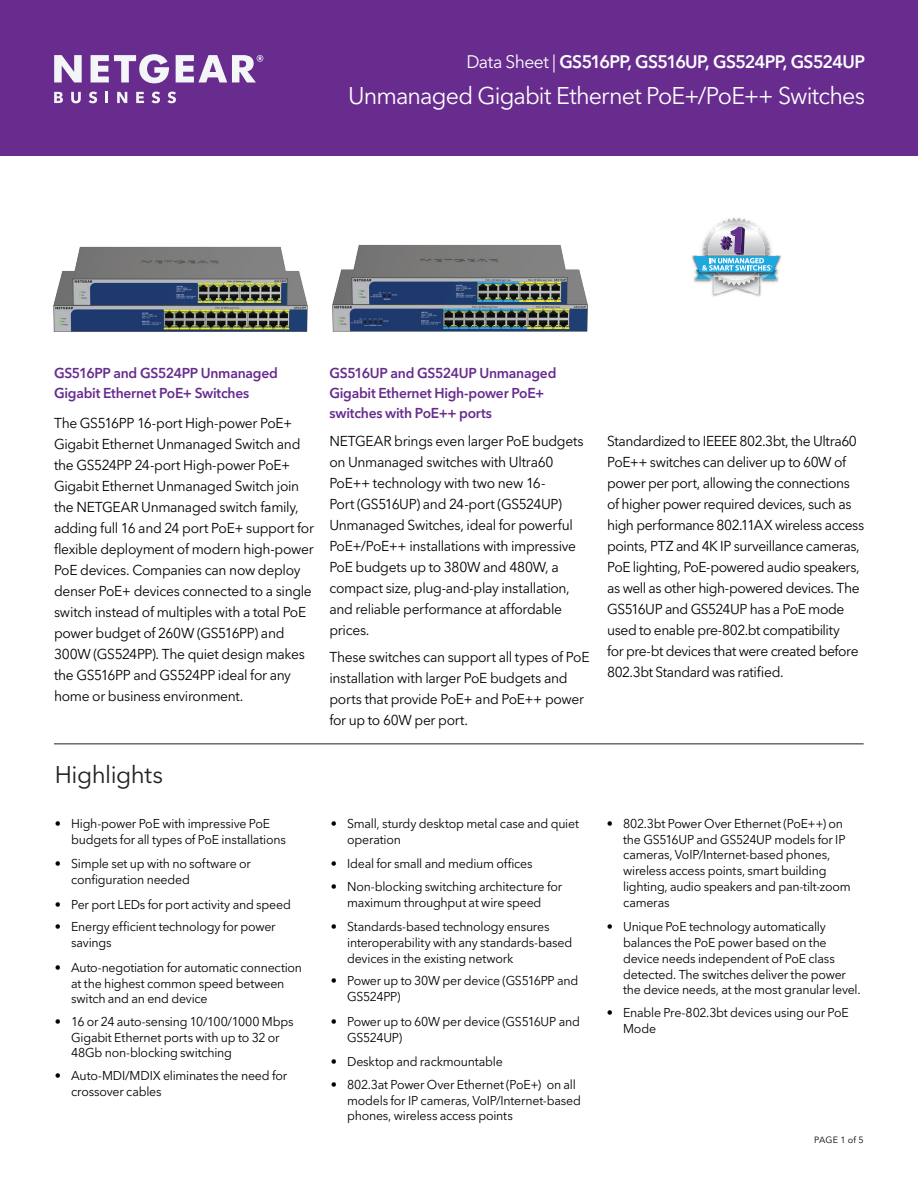
<style>
.page{position:relative;width:918px;height:1188px;background:#fff}
.page>*{position:absolute;margin:0;border:0;box-sizing:border-box;transform-origin:0 0}
.t1{font:24px "Avenir Next LT Pro";letter-spacing:-.035em;color:#fff}
.t2{font:24px "Avenir Next LT Pro";letter-spacing:-.02em;color:#231f20}
.t3{font:600 18px "Avenir Next LT Pro";letter-spacing:-.04em;color:#fff}
.t4{font:14.25px/21px "Avenir Next LT Pro";letter-spacing:-.025em;color:#000001}
.t5{font:600 14.25px/20px "Avenir Next LT Pro";letter-spacing:-.02em;color:#672c8e}
.t6{font:12.75px/15.8px "Avenir Next LT Pro";letter-spacing:-.02em;color:#000001}
.t7{font:9px "Avenir Next LT Pro";letter-spacing:.015em;color:#000001}
.s1{font-weight:400}
</style>
<div class="page">
<div style="left:0;top:0;width:918px;height:156px;background:#672c8e"></div>
<svg style="left:54px;top:92px;width:9px;height:11px"></svg>
<svg style="left:71px;top:92px;width:10px;height:11px"></svg>
<svg style="left:89px;top:92px;width:8px;height:11px"></svg>
<svg style="left:106px;top:92px;width:2px;height:11px"></svg>
<svg style="left:117px;top:92px;width:10px;height:11px"></svg>
<svg style="left:136px;top:92px;width:8px;height:11px"></svg>
<svg style="left:152px;top:92px;width:8px;height:11px"></svg>
<svg style="left:167px;top:92px;width:9px;height:11px"></svg>
<svg style="left:176px;top:55px;width:87px;height:27px"></svg>
<svg style="left:91px;top:54px;width:78px;height:29px"></svg>
<svg style="left:54px;top:55px;width:28px;height:27px"></svg>
<img style="left:712px;top:295px;width:49px;height:2px">
<svg style="left:693px;top:218px;width:88px;height:77px"></svg>
<hr style="left:54px;top:743px;width:810px;height:1px;background:#231f20">
<img style="left:53px;top:246px;width:255px;height:86px">
<img style="left:332px;top:244px;width:256px;height:88px">
<p class="t3" style="left:466px;top:50px;width:400px"><span class="s1">Data Sheet |</span> GS516PP, GS516UP, GS524PP, GS524UP</p>
<h1 class="t1" style="left:348px;top:81px;width:518px">Unmanaged Gigabit Ethernet PoE+/PoE++ Switches</h1>
<p class="t5" style="left:54px;top:363px;width:225px">GS516PP and GS524PP Unmanaged<br>Gigabit Ethernet PoE+ Switches</p>
<p class="t4" style="left:54px;top:412px;width:262px">The GS516PP 16-port High-power PoE+ Gigabit Ethernet Unmanaged Switch and the GS524PP 24-port High-power PoE+ Gigabit Ethernet Unmanaged Switch join the NETGEAR Unmanaged switch family, adding full 16 and 24 port PoE+ support for flexible deployment of modern high-power PoE devices. Companies can now deploy denser PoE+ devices connected to a single switch instead of multiples with a total PoE power budget of 260W (GS516PP) and 300W (GS524PP). The quiet design makes the GS516PP and GS524PP ideal for any home or business environment.</p>
<h1 class="t2" style="left:55px;top:760px;width:110px">Highlights</h1>
<p class="t6" style="left:71px;top:816px;width:216px;text-indent:-16px">• High-power PoE with impressive PoE budgets for all types of PoE installations</p>
<p class="t6" style="left:71px;top:856px;width:181px;text-indent:-16px">• Simple set up with no software or configuration needed</p>
<p class="t6" style="left:55px;top:897px;width:238px">• Per port LEDs for port activity and speed</p>
<p class="t6" style="left:71px;top:919px;width:206px;text-indent:-16px">• Energy efficient technology for power savings</p>
<p class="t6" style="left:71px;top:960px;width:232px;text-indent:-16px">• Auto-negotiation for automatic connection at the highest common speed between switch and an end device</p>
<p class="t6" style="left:71px;top:1014px;width:224px;text-indent:-16px">• 16 or 24 auto-sensing 10/100/1000 Mbps<br>Gigabit Ethernet ports with up to 32 or<br>48Gb non-blocking switching</p>
<p class="t6" style="left:71px;top:1068px;width:218px;text-indent:-16px">• Auto-MDI/MDIX eliminates the need for crossover cables</p>
<p class="t5" style="left:329px;top:363px;width:229px">GS516UP and GS524UP Unmanaged<br>Gigabit Ethernet High-power PoE+ switches with PoE++ ports</p>
<p class="t4" style="left:329px;top:430px;width:256px">NETGEAR brings even larger PoE budgets on Unmanaged switches with Ultra60<br>PoE++ technology with two new 16-<br>Port (GS516UP) and 24-port (GS524UP)<br>Unmanaged Switches, ideal for powerful PoE+/PoE++ installations with impressive PoE budgets up to 380W and 480W, a compact size, plug-and-play installation, and reliable performance at affordable prices.</p>
<p class="t4" style="left:329px;top:646px;width:262px">These switches can support all types of PoE installation with larger PoE budgets and ports that provide PoE+ and PoE++ power for up to 60W per port.</p>
<p class="t6" style="left:347px;top:816px;width:233px;text-indent:-16px">• Small, sturdy desktop metal case and quiet operation</p>
<p class="t6" style="left:331px;top:856px;width:203px">• Ideal for small and medium offices</p>
<p class="t6" style="left:331px;top:879px;width:233px;text-align:center">• Non-blocking switching architecture for maximum throughput at wire speed</p>
<p class="t6" style="left:347px;top:919px;width:227px;text-indent:-16px">• Standards-based technology ensures interoperability with any standards-based devices in the existing network</p>
<p class="t6" style="left:347px;top:973px;width:233px;text-indent:-16px">• Power up to 30W per device (GS516PP and<br>GS524PP)</p>
<p class="t6" style="left:347px;top:1014px;width:234px;text-indent:-16px">• Power up to 60W per device (GS516UP and<br>GS524UP)</p>
<p class="t6" style="left:331px;top:1054px;width:174px">• Desktop and rackmountable</p>
<p class="t6" style="left:347px;top:1077px;width:235px;text-indent:-17px">• 802.3at Power Over Ethernet (PoE+) on all models for IP cameras, VoIP/Internet-based phones, wireless access points</p>
<p class="t4" style="left:607px;top:430px;width:259px">Standardized to IEEEE 802.3bt, the Ultra60<br>PoE++ switches can deliver up to 60W of power per port, allowing the connections of higher power required devices, such as high performance 802.11AX wireless access points, PTZ and 4K IP surveillance cameras, PoE lighting, PoE-powered audio speakers, as well as other high-powered devices. The GS516UP and GS524UP has a PoE mode used to enable pre-802.bt compatibility<br>for pre-bt devices that were created before 802.3bt Standard was ratified.</p>
<p class="t6" style="left:623px;top:816px;width:229px;text-indent:-16px">• 802.3bt Power Over Ethernet (PoE++) on the GS516UP and GS524UP models for IP cameras, VoIP/Internet-based phones, wireless access points, smart building lighting, audio speakers and pan-tilt-zoom cameras</p>
<p class="t6" style="left:623px;top:919px;width:239px;text-indent:-16px">• Unique PoE technology automatically balances the PoE power based on the device needs independent of PoE class detected. The switches deliver the power the device needs, at the most granular level.</p>
<p class="t6" style="left:623px;top:1005px;width:227px;text-indent:-16px">• Enable Pre-802.3bt devices using our PoE<br>Mode</p>
<p class="t7" style="left:814px;top:1134px;width:51px">PAGE 1 of 5</p>
</div>
